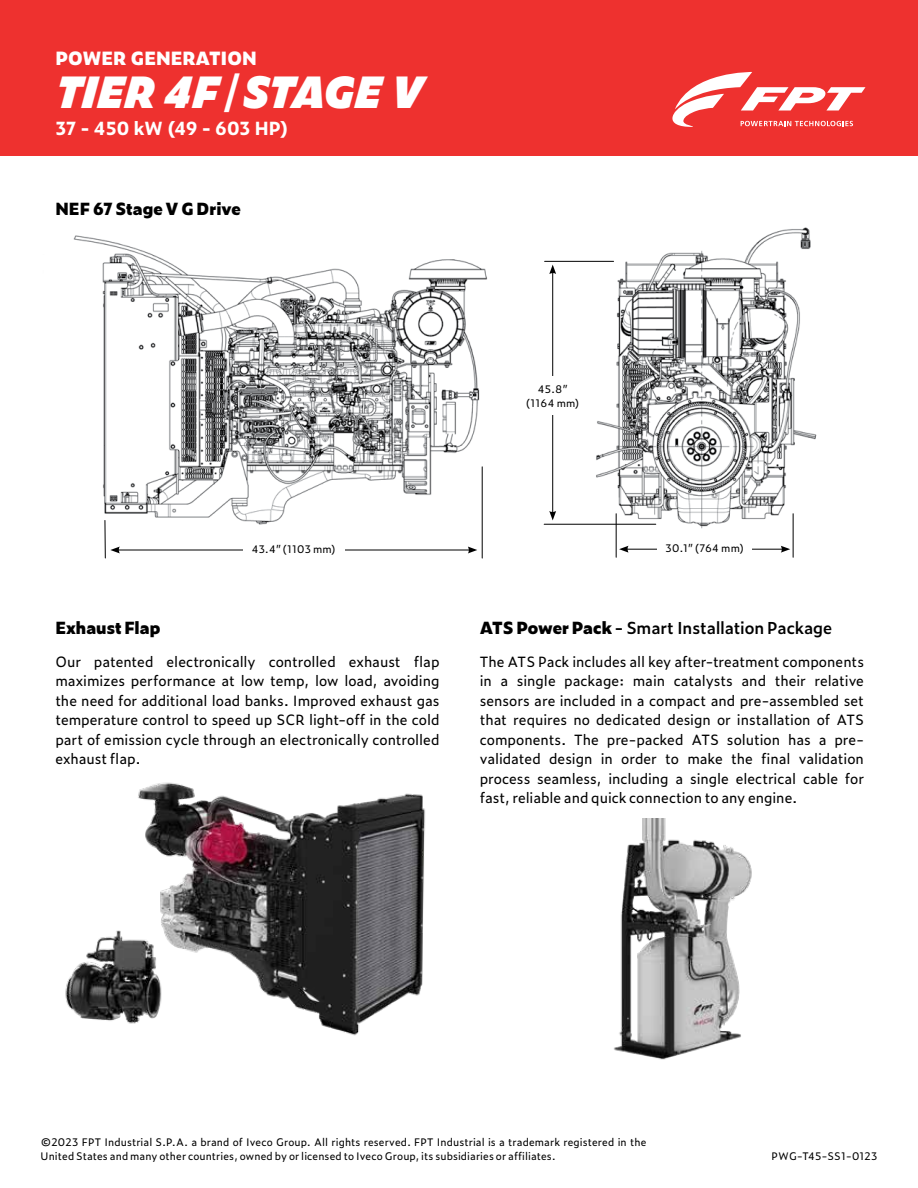
<style>
.page{position:relative;width:918px;height:1188px;background:#fff}
.page>*{position:absolute;margin:0;border:0;box-sizing:border-box;transform-origin:0 0}
.t1{font:italic 900 42px "Zeitung Pro";letter-spacing:-.025em;color:#fff}
.t2{font:700 18px "Zeitung Pro";letter-spacing:-.01em;color:#fff}
.t3{font:800 18px "Zeitung Pro";color:#fff}
.t4{font:600 16.5px "Zeitung Pro";letter-spacing:-.01em;color:#000}
.t5{font:800 16.5px "Zeitung Pro";color:#000}
.t6{font:14.25px/19.5px "Zeitung Pro";color:#000;text-align:justify}
.t7{font:10.5px/13.5px "Zeitung Pro";letter-spacing:.01em;color:#000;text-align:center}
.s1{font-weight:600;font-style:normal}
.s2{font-weight:800}
</style>
<div class="page">
<img style="left:591px;top:227px;width:226px;height:302px">
<img style="left:73px;top:235px;width:415px;height:303px">
<hr style="left:105px;top:520px;width:1px;height:38px;background:#000">
<hr style="left:482px;top:467px;width:1px;height:91px;background:#000">
<hr style="left:117px;top:550px;width:353px;height:1px;background:#000">
<svg style="left:110px;top:547px;width:10px;height:6px"></svg>
<svg style="left:468px;top:547px;width:9px;height:6px"></svg>
<div style="left:243px;top:543px;width:101px;height:13px;background:#fff"></div>
<hr style="left:616px;top:514px;width:1px;height:43px;background:#000">
<hr style="left:545px;top:261px;width:69px;height:1px;background:#000">
<hr style="left:793px;top:514px;width:1px;height:43px;background:#000">
<hr style="left:544px;top:524px;width:112px;height:1px;background:#000">
<hr style="left:626px;top:549px;width:157px;height:1px;background:#000">
<svg style="left:619px;top:546px;width:10px;height:7px"></svg>
<svg style="left:781px;top:546px;width:9px;height:7px"></svg>
<hr style="left:552px;top:272px;width:1px;height:241px;background:#000">
<svg style="left:549px;top:265px;width:7px;height:9px"></svg>
<svg style="left:549px;top:511px;width:7px;height:9px"></svg>
<div style="left:657px;top:535px;width:95px;height:27px;background:#fff"></div>
<div style="left:522px;top:376px;width:62px;height:39px;background:#fff"></div>
<div style="left:0;top:0;width:918px;height:155px;background:#ee312f"></div>
<img style="left:138px;top:782px;width:287px;height:254px">
<img style="left:65px;top:917px;width:118px;height:114px">
<img style="left:613px;top:819px;width:139px;height:241px">
<svg style="left:672px;top:72px;width:193px;height:55px"></svg>
<p class="t3" style="left:55px;top:43px;width:203px">POWER GENERATION</p>
<h1 class="t1" style="left:55px;top:58px;width:370px">TIER 4F<span class="s1">/</span>STAGE V</h1>
<p class="t2" style="left:55px;top:114px;width:234px">37 - 450 kW (49 - 603 HP)</p>
<p class="t5" style="left:55px;top:196px;width:187px">NEF 67 Stage V G Drive</p>
<p class="t7" style="left:526px;top:382px;width:54px">45.8” (1164 mm)</p>
<p class="t7" style="left:252px;top:542px;width:85px">43.4” (1103 mm)</p>
<p class="t7" style="left:666px;top:541px;width:80px">30.1” (764 mm)</p>
<p class="t5" style="left:55px;top:615px;width:107px">Exhaust Flap</p>
<p class="t6" style="left:55px;top:651px;width:386px">Our patented electronically controlled exhaust flap maximizes performance at low temp, low load, avoiding the need for additional load banks. Improved exhaust gas temperature control to speed up SCR light-off in the cold part of emission cycle through an electronically controlled exhaust flap.</p>
<p class="t4" style="left:480px;top:615px;width:354px"><span class="s2">ATS Power Pack</span> - Smart Installation Package</p>
<p class="t6" style="left:480px;top:651px;width:386px">The ATS Pack includes all key after-treatment components in a single package: main catalysts and their relative sensors are included in a compact and pre-assembled set that requires no dedicated design or installation of ATS components. The pre-packed ATS solution has a pre&shy;validated design in order to make the final validation process seamless, including a single electrical cable for fast, reliable and quick connection to any engine.</p>
<p class="t7" style="left:40px;top:1135px;width:607px;text-align:left">©2023 FPT Industrial S.P.A. a brand of Iveco Group. All rights reserved. FPT Industrial is a trademark registered in the<br>United States and many other countries, owned by or licensed to Iveco Group, its subsidiaries or affiliates.</p>
<p class="t7" style="left:772px;top:1148px;width:107px">PWG-T45-SS1-0123</p>
</div>
